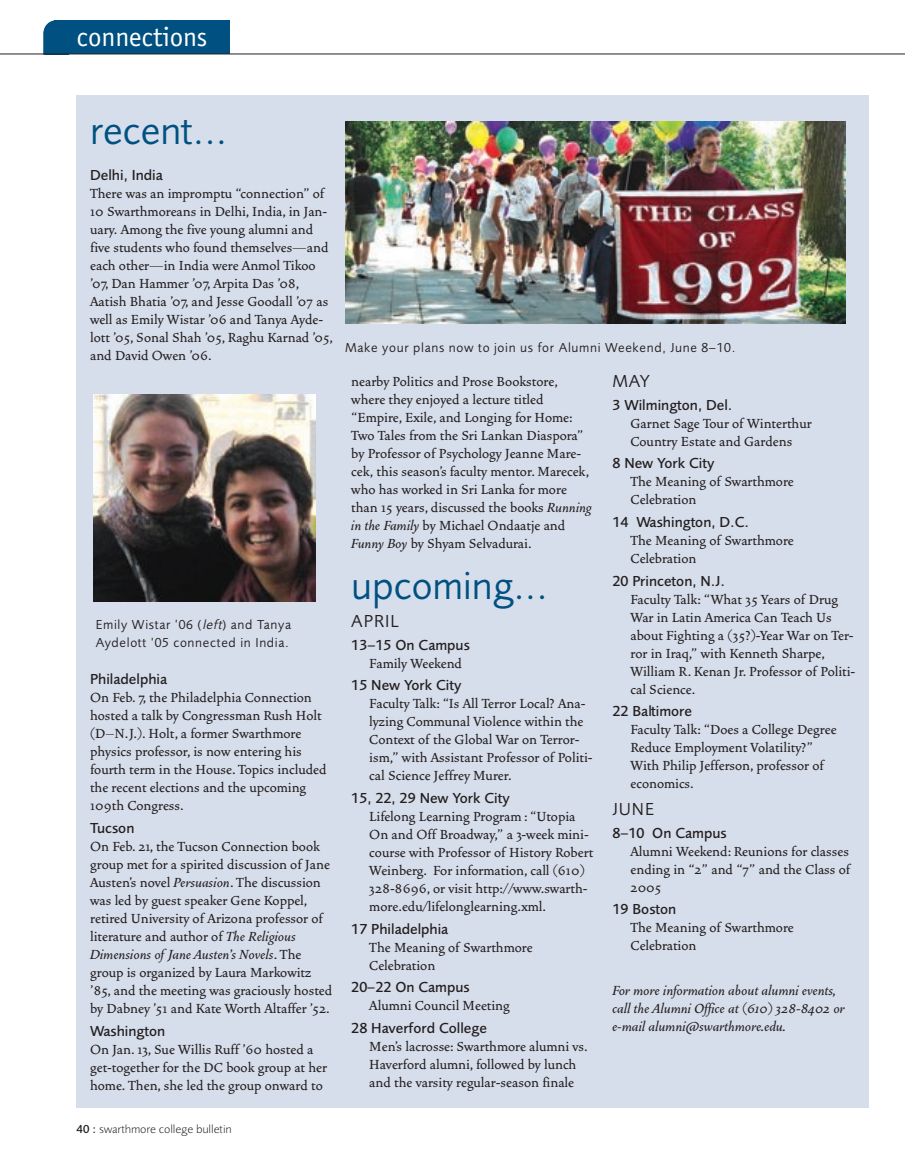
<style>
.page{position:relative;width:905px;height:1175px;background:#fff}
.page>*{position:absolute;margin:0;border:0;box-sizing:border-box;transform-origin:0 0}
.t1{font:40.5px "Foundry Sans";color:#005181}
.t2{font:27px "Officina Sans";color:#fff}
.t3{font:18px "Foundry Sans";letter-spacing:.05em;color:#231f20}
.t4{font:500 16.5px/18px "Vendetta";color:#231f20}
.t5{font:italic 500 16.5px/18px "Vendetta";color:#231f20}
.t6{font:500 15px "Foundry Sans";color:#231f20}
.t7{font:13.5px/18px "Foundry Sans";letter-spacing:.05em;color:#231f20}
.t8{font:300 12px "Foundry Sans";color:#231f20}
.s1{font-style:italic}
.s2{font-weight:500}
</style>
<div class="page">
<div style="left:54px;top:20px;width:176px;height:42px;background:#005181"></div>
<div style="left:44px;top:21px;width:25px;height:81px;background:#005181;border-radius:13px"></div>
<div style="left:14px;top:55px;width:228px;height:60px;background:#fff"></div>
<div style="left:77px;top:94px;width:792px;height:1013px;background:#d7deeb"></div>
<img style="left:93px;top:395px;width:223px;height:206px">
<img style="left:345px;top:122px;width:500px;height:202px">
<hr style="left:0;top:54px;width:904px;height:1px;background:#231f20">
<h2 class="t2" style="left:77px;top:22px;width:132px">connections</h2>
<h1 class="t1" style="left:90px;top:107px;width:139px">recent...</h1>
<p class="t6" style="left:90px;top:166px;width:74px">Delhi, India</p>
<p class="t4" style="left:90px;top:185px;width:244px">There was an impromptu “connection” of 10 Swarthmoreans in Delhi, India, in Jan&shy;uary. Among the five young alumni and five students who found themselves—and each other—in India were Anmol Tikoo ’07, Dan Hammer ’07, Arpita Das ’08, Aatish Bhatia ’07, and Jesse Goodall ’07 as well as Emily Wistar ’06 and Tanya Ayde&shy;lott ’05, Sonal Shah ’05, Raghu Karnad ’05, and David Owen ’06.</p>
<p class="t7" style="left:96px;top:616px;width:197px">Emily Wistar ’06 (<span class="s1">left</span>) and Tanya<br>Aydelott ’05 connected in India.</p>
<p class="t6" style="left:90px;top:670px;width:79px">Philadelphia</p>
<p class="t4" style="left:90px;top:689px;width:238px">On Feb. 7, the Philadelphia Connection hosted a talk by Congressman Rush Holt (D–N.J.). Holt, a former Swarthmore physics professor, is now entering his fourth term in the House. Topics included the recent elections and the upcoming 109th Congress.</p>
<p class="t6" style="left:90px;top:819px;width:46px">Tucson</p>
<p class="t4" style="left:90px;top:837px;width:244px">On Feb. 21, the Tucson Connection book group met for a spirited discussion of Jane Austen’s novel <span class="s1">Persuasion</span>. The discussion was led by guest speaker Gene Koppel, retired University of Arizona professor of literature and author of <span class="s1">The Religious Dimensions of Jane Austen’s Novels</span>. The group is organized by Laura Markowitz ’85, and the meeting was graciously hosted by Dabney ’51 and Kate Worth Altaffer ’52.</p>
<p class="t6" style="left:90px;top:1021px;width:77px">Washington</p>
<p class="t4" style="left:90px;top:1040px;width:238px">On Jan. 13, Sue Willis Ruff ’60 hosted a get-together for the DC book group at her home. Then, she led the group onward to</p>
<p class="t8" style="left:77px;top:1122px;width:157px"><span class="s2">40 :</span> swarthmore college bulletin</p>
<p class="t7" style="left:345px;top:338px;width:392px">Make your plans now to join us for Alumni Weekend, June 8–10.</p>
<p class="t4" style="left:351px;top:373px;width:242px">nearby Politics and Prose Bookstore, where they enjoyed a lecture titled “Empire, Exile, and Longing for Home:<br>Two Tales from the Sri Lankan Diaspora” by Professor of Psychology Jeanne Mare&shy;cek, this season’s faculty mentor. Marecek, who has worked in Sri Lanka for more than 15 years, discussed the books <span class="s1">Running in the Family</span> by Michael Ondaatje and <span class="s1">Funny Boy</span> by Shyam Selvadurai.</p>
<h1 class="t1" style="left:351px;top:561px;width:198px">upcoming...</h1>
<p class="t3" style="left:351px;top:611px;width:49px">APRIL</p>
<p class="t6" style="left:351px;top:636px;width:120px">13–15 On Campus</p>
<p class="t4" style="left:369px;top:654px;width:94px">Family Weekend</p>
<p class="t6" style="left:351px;top:676px;width:112px">15 New York City</p>
<p class="t4" style="left:369px;top:695px;width:225px">Faculty Talk: “Is All Terror Local? Ana&shy;lyzing Communal Violence within the Context of the Global War on Terror&shy;ism,” with Assistant Professor of Politi&shy;cal Science Jeffrey Murer.</p>
<p class="t6" style="left:351px;top:789px;width:160px">15, 22, 29 New York City</p>
<p class="t4" style="left:369px;top:807px;width:225px">Lifelong Learning Program : “Utopia On and Off Broadway,” a 3-week mini&shy;course with Professor of History Robert Weinberg. For information, call (610)<br>328-8696, or visit http://www.swarth&shy;more.edu/lifelonglearning.xml.</p>
<p class="t6" style="left:351px;top:919px;width:99px">17 Philadelphia</p>
<p class="t4" style="left:369px;top:938px;width:165px">The Meaning of Swarthmore<br>Celebration</p>
<p class="t6" style="left:351px;top:978px;width:120px">20–22 On Campus</p>
<p class="t4" style="left:369px;top:996px;width:142px">Alumni Council Meeting</p>
<p class="t6" style="left:351px;top:1019px;width:137px">28 Haverford College</p>
<p class="t4" style="left:369px;top:1037px;width:220px">Men’s lacrosse: Swarthmore alumni vs.<br>Haverford alumni, followed by lunch and the varsity regular-season finale</p>
<p class="t3" style="left:612px;top:371px;width:39px">MAY</p>
<p class="t6" style="left:612px;top:396px;width:122px">3 Wilmington, Del.</p>
<p class="t4" style="left:630px;top:414px;width:183px">Garnet Sage Tour of Winterthur<br>Country Estate and Gardens</p>
<p class="t6" style="left:612px;top:455px;width:104px">8 New York City</p>
<p class="t4" style="left:630px;top:473px;width:165px">The Meaning of Swarthmore<br>Celebration</p>
<p class="t6" style="left:612px;top:513px;width:138px">14 Washington, D.C.</p>
<p class="t4" style="left:630px;top:531px;width:165px">The Meaning of Swarthmore<br>Celebration</p>
<p class="t6" style="left:612px;top:572px;width:114px">20 Princeton, N.J.</p>
<p class="t4" style="left:630px;top:590px;width:226px">Faculty Talk: “What 35 Years of Drug<br>War in Latin America Can Teach Us about Fighting a (35?)-Year War on Ter&shy;ror in Iraq,” with Kenneth Sharpe,<br>William R. Kenan Jr. Professor of Politi&shy;cal Science.</p>
<p class="t6" style="left:612px;top:702px;width:81px">22 Baltimore</p>
<p class="t4" style="left:630px;top:721px;width:208px">Faculty Talk: “Does a College Degree<br>Reduce Employment Volatility?”<br>With Philip Jefferson, professor of economics.</p>
<p class="t3" style="left:612px;top:798px;width:43px">JUNE</p>
<p class="t6" style="left:612px;top:824px;width:116px">8–10 On Campus</p>
<p class="t4" style="left:630px;top:842px;width:221px;text-align:justify">Alumni Weekend: Reunions for classes ending in “2” and “7” and the Class of 2005</p>
<p class="t6" style="left:612px;top:900px;width:65px">19 Boston</p>
<p class="t4" style="left:630px;top:919px;width:165px">The Meaning of Swarthmore<br>Celebration</p>
<p class="t5" style="left:612px;top:982px;width:234px">For more information about alumni events, call the Alumni Office at (610) 328-8402 or e-mail alumni@swarthmore.edu.</p>
</div>
